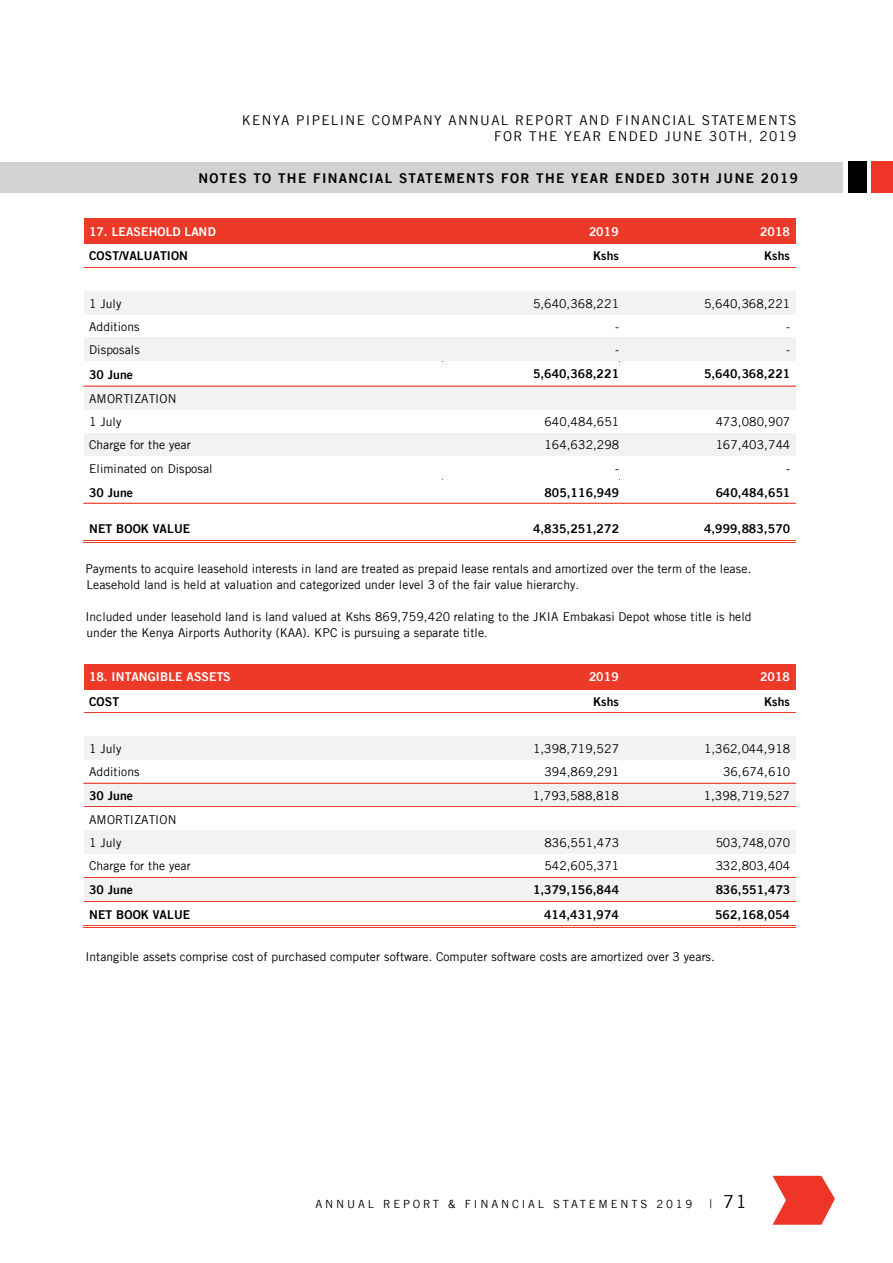
<style>
.page{position:relative;width:893px;height:1263px;background:#fff}
.page>*{position:absolute;margin:0;border:0;box-sizing:border-box;transform-origin:0 0}
.t1{font:18px "Trade Gothic LT";color:#000}
.t2{font:13.5px "Trade Gothic LT";letter-spacing:.1em;color:#000}
.t3{font:13.5px "Trade Gothic LT Bold Two";letter-spacing:.1em;color:#000}
.t4{font:12.15px/23.2px "Trade Gothic LT";letter-spacing:.01em;color:#000}
.t5{font:12.15px "Trade Gothic LT Bold Two";letter-spacing:.015em;color:#000}
.t6{font:12.15px "Trade Gothic LT Bold Two";letter-spacing:.015em;color:#fff}
.t7{font:11.25px "Trade Gothic LT";letter-spacing:.25em;color:#000}
.s1{font-size:12px}
</style>
<div class="page">
<svg style="left:772px;top:1176px;width:63px;height:49px"></svg>
<div style="left:0;top:162px;width:843px;height:31px;background:#d1d3d4"></div>
<div style="left:872px;top:162px;width:21px;height:31px;background:#ee3528"></div>
<div style="left:848px;top:162px;width:19px;height:31px;background:#000"></div>
<div style="left:84px;top:218px;width:359px;height:26px;background:#ed3928"></div>
<div style="left:443px;top:218px;width:176px;height:26px;background:#ed3928"></div>
<div style="left:619px;top:218px;width:176px;height:26px;background:#ed3928"></div>
<hr style="left:84px;top:267px;width:359px;height:1px;background:#ed3928">
<hr style="left:443px;top:267px;width:176px;height:1px;background:#ed3928">
<hr style="left:620px;top:267px;width:175px;height:1px;background:#ed3928">
<div style="left:84px;top:291px;width:359px;height:24px;background:#f2f2f2"></div>
<div style="left:443px;top:291px;width:176px;height:24px;background:#f2f2f2"></div>
<div style="left:619px;top:291px;width:176px;height:24px;background:#f2f2f2"></div>
<div style="left:84px;top:338px;width:359px;height:23px;background:#f2f2f2"></div>
<div style="left:443px;top:338px;width:176px;height:23px;background:#f2f2f2"></div>
<div style="left:619px;top:338px;width:176px;height:23px;background:#f2f2f2"></div>
<div style="left:84px;top:387px;width:359px;height:23px;background:#f2f2f2"></div>
<div style="left:443px;top:387px;width:176px;height:23px;background:#f2f2f2"></div>
<div style="left:619px;top:387px;width:176px;height:23px;background:#f2f2f2"></div>
<div style="left:84px;top:433px;width:359px;height:23px;background:#f2f2f2"></div>
<div style="left:443px;top:433px;width:176px;height:23px;background:#f2f2f2"></div>
<div style="left:619px;top:433px;width:176px;height:23px;background:#f2f2f2"></div>
<hr style="left:83px;top:542px;width:360px;height:1px;background:#ed3928">
<hr style="left:83px;top:540px;width:360px;height:1px;background:#ed3928">
<hr style="left:444px;top:542px;width:175px;height:1px;background:#ed3928">
<hr style="left:444px;top:540px;width:175px;height:1px;background:#ed3928">
<hr style="left:620px;top:542px;width:175px;height:1px;background:#ed3928">
<hr style="left:620px;top:540px;width:175px;height:1px;background:#ed3928">
<div style="left:84px;top:664px;width:359px;height:25px;background:#ed3928"></div>
<div style="left:443px;top:664px;width:176px;height:25px;background:#ed3928"></div>
<div style="left:619px;top:664px;width:176px;height:25px;background:#ed3928"></div>
<hr style="left:84px;top:712px;width:359px;height:1px;background:#ed3928">
<hr style="left:443px;top:712px;width:176px;height:1px;background:#ed3928">
<hr style="left:620px;top:712px;width:175px;height:1px;background:#ed3928">
<div style="left:84px;top:737px;width:359px;height:23px;background:#f2f2f2"></div>
<div style="left:443px;top:737px;width:176px;height:23px;background:#f2f2f2"></div>
<div style="left:619px;top:737px;width:176px;height:23px;background:#f2f2f2"></div>
<div style="left:84px;top:783px;width:359px;height:24px;background:#f2f2f2"></div>
<div style="left:443px;top:783px;width:176px;height:24px;background:#f2f2f2"></div>
<div style="left:619px;top:783px;width:176px;height:24px;background:#f2f2f2"></div>
<hr style="left:84px;top:807px;width:359px;height:1px;background:#ed3928">
<hr style="left:443px;top:807px;width:176px;height:1px;background:#ed3928">
<hr style="left:620px;top:807px;width:175px;height:1px;background:#ed3928">
<div style="left:84px;top:830px;width:359px;height:24px;background:#f2f2f2"></div>
<div style="left:443px;top:830px;width:176px;height:24px;background:#f2f2f2"></div>
<div style="left:619px;top:830px;width:176px;height:24px;background:#f2f2f2"></div>
<div style="left:84px;top:878px;width:359px;height:23px;background:#f2f2f2"></div>
<div style="left:443px;top:878px;width:176px;height:23px;background:#f2f2f2"></div>
<div style="left:619px;top:878px;width:176px;height:23px;background:#f2f2f2"></div>
<hr style="left:84px;top:877px;width:359px;height:1px;background:#ed3928">
<hr style="left:443px;top:877px;width:176px;height:1px;background:#ed3928">
<hr style="left:620px;top:877px;width:175px;height:1px;background:#ed3928">
<hr style="left:84px;top:901px;width:359px;height:1px;background:#ed3928">
<hr style="left:443px;top:901px;width:176px;height:1px;background:#ed3928">
<hr style="left:620px;top:901px;width:175px;height:1px;background:#ed3928">
<hr style="left:83px;top:927px;width:360px;height:1px;background:#ed3928">
<hr style="left:83px;top:926px;width:360px;height:1px;background:#ed3928">
<hr style="left:444px;top:927px;width:175px;height:1px;background:#ed3928">
<hr style="left:444px;top:926px;width:175px;height:1px;background:#ed3928">
<hr style="left:620px;top:927px;width:175px;height:1px;background:#ed3928">
<hr style="left:620px;top:926px;width:175px;height:1px;background:#ed3928">
<hr style="left:83px;top:503px;width:713px;height:1px;background:#ed3928">
<hr style="left:83px;top:783px;width:713px;height:1px;background:#ed3928">
<hr style="left:83px;top:386px;width:713px;height:1px;background:#ed3928">
<p class="t2" style="left:242px;top:112px;width:21px">Kenya</p>
<p class="t2" style="left:296px;top:112px;width:19px">Pipeline</p>
<p class="t2" style="left:372px;top:112px;width:21px">Company</p>
<p class="t2" style="left:448px;top:112px;width:21px">Annual</p>
<p class="t2" style="left:515px;top:112px;width:21px">Report</p>
<p class="t2" style="left:579px;top:112px;width:11px">and</p>
<p class="t2" style="left:616px;top:112px;width:19px">Financial</p>
<p class="t2" style="left:702px;top:112px;width:20px">Statements</p>
<p class="t2" style="left:494px;top:128px;width:19px">For</p>
<p class="t2" style="left:529px;top:128px;width:11px">the</p>
<p class="t2" style="left:564px;top:128px;width:10px">year</p>
<p class="t2" style="left:608px;top:128px;width:11px">ended</p>
<p class="t2" style="left:665px;top:128px;width:18px">June</p>
<p class="t2" style="left:709px;top:128px;width:89px">30th , 2019</p>
<p class="t3" style="left:198px;top:170px;width:601px">NOTES TO TH E FINANCIAL STATEMENTS FOR TH E YEAR ENDED 30TH JUNE 2019</p>
<p class="t6" style="left:89px;top:224px;width:128px">17. LEASEHOLD LAND</p>
<p class="t6" style="left:589px;top:224px;width:31px">2019</p>
<p class="t6" style="left:760px;top:224px;width:31px">2018</p>
<p class="t5" style="left:89px;top:249px;width:100px">COST/VALUATION</p>
<p class="t5" style="left:593px;top:249px;width:27px">Kshs</p>
<p class="t5" style="left:764px;top:249px;width:27px">Kshs</p>
<p class="t4" style="left:89px;top:291px;width:34px">1 July</p>
<p class="t4" style="left:533px;top:291px;width:88px">5,640,368,221</p>
<p class="t4" style="left:704px;top:291px;width:88px">5,640,368,221</p>
<p class="t4" style="left:89px;top:315px;width:52px">Additions</p>
<p class="t4" style="left:615px;top:315px;width:6px">-</p>
<p class="t4" style="left:786px;top:315px;width:6px">-</p>
<p class="t4" style="left:89px;top:338px;width:52px">Disposals</p>
<p class="t4" style="left:615px;top:338px;width:6px">-</p>
<p class="t4" style="left:786px;top:338px;width:6px">-</p>
<p class="t5" style="left:533px;top:366px;width:88px">5,640,368,221</p>
<p class="t5" style="left:704px;top:366px;width:88px">5,640,368,221</p>
<p class="t4" style="left:89px;top:387px;width:89px">AMORTIZATION<br>1 July</p>
<p class="t5" style="left:89px;top:367px;width:45px">30 June</p>
<p class="t4" style="left:545px;top:410px;width:76px">640,484,651</p>
<p class="t4" style="left:716px;top:410px;width:76px">473,080,907</p>
<p class="t4" style="left:89px;top:433px;width:103px">Charge for the year</p>
<p class="t4" style="left:545px;top:433px;width:76px">164,632,298</p>
<p class="t4" style="left:716px;top:433px;width:76px">167,403,744</p>
<p class="t4" style="left:89px;top:456px;width:125px">Eliminated on Disposal</p>
<p class="t4" style="left:615px;top:456px;width:6px">-</p>
<p class="t4" style="left:786px;top:456px;width:6px">-</p>
<p class="t5" style="left:89px;top:485px;width:45px">30 June</p>
<p class="t5" style="left:545px;top:485px;width:76px">805,116,949</p>
<p class="t5" style="left:716px;top:485px;width:76px">640,484,651</p>
<p class="t5" style="left:89px;top:521px;width:102px">NET BOOK VALUE</p>
<p class="t5" style="left:533px;top:521px;width:88px">4,835,251,272</p>
<p class="t5" style="left:704px;top:521px;width:88px">4,999,883,570</p>
<p class="t4" style="left:85px;top:560px;width:668px;line-height:15.9px">Payments to acquire leasehold interests in land are treated as prepaid lease rentals and amortized over the term of the lease.<br>Leasehold land is held at valuation and categorized under level 3 of the fair value hierarchy.</p>
<p class="t4" style="left:85px;top:609px;width:668px;line-height:15.9px">Included under leasehold land is land valued at Kshs 869,759,420 relating to the JKIA Embakasi Depot whose title is held under the Kenya Airports Authority (KAA). KPC is pursuing a separate title.</p>
<p class="t6" style="left:89px;top:669px;width:143px">18. INTANGIBLE ASSETS</p>
<p class="t6" style="left:589px;top:669px;width:31px">2019</p>
<p class="t6" style="left:760px;top:669px;width:31px">2018</p>
<p class="t5" style="left:89px;top:694px;width:32px">COST</p>
<p class="t5" style="left:593px;top:694px;width:27px">Kshs</p>
<p class="t5" style="left:764px;top:694px;width:27px">Kshs</p>
<p class="t4" style="left:89px;top:737px;width:34px">1 July</p>
<p class="t4" style="left:533px;top:737px;width:88px">1,398,719,527</p>
<p class="t4" style="left:704px;top:737px;width:88px">1,362,044,918</p>
<p class="t4" style="left:89px;top:760px;width:52px">Additions</p>
<p class="t4" style="left:545px;top:760px;width:76px">394,869,291</p>
<p class="t4" style="left:723px;top:760px;width:69px">36,674,610</p>
<p class="t5" style="left:89px;top:788px;width:45px">30 June</p>
<p class="t4" style="left:533px;top:783px;width:88px">1,793,588,818</p>
<p class="t4" style="left:704px;top:783px;width:88px">1,398,719,527</p>
<p class="t4" style="left:89px;top:807px;width:89px">AMORTIZATION<br>1 July</p>
<p class="t4" style="left:545px;top:831px;width:76px">836,551,473</p>
<p class="t4" style="left:716px;top:831px;width:76px">503,748,070</p>
<p class="t4" style="left:89px;top:854px;width:103px">Charge for the year</p>
<p class="t4" style="left:545px;top:854px;width:76px">542,605,371</p>
<p class="t4" style="left:716px;top:854px;width:76px">332,803,404</p>
<p class="t5" style="left:89px;top:882px;width:45px">30 June</p>
<p class="t5" style="left:533px;top:882px;width:88px">1,379,156,844</p>
<p class="t5" style="left:716px;top:882px;width:76px">836,551,473</p>
<p class="t5" style="left:89px;top:907px;width:102px">NET BOOK VALUE</p>
<p class="t5" style="left:544px;top:907px;width:76px">414,431,974</p>
<p class="t5" style="left:715px;top:907px;width:76px">562,168,054</p>
<p class="t4" style="left:85px;top:945px;width:631px">Intangible assets comprise cost of purchased computer software. Computer software costs are amortized over 3 years.</p>
<p class="t7" style="left:316px;top:1197px;width:378px">ANNUAL REPORT &amp; FINANCIAL STATEMENTS 2019</p>
<h1 class="t1" style="left:709px;top:1190px;width:39px"><span class="s1">|</span> 71</h1>
</div>
